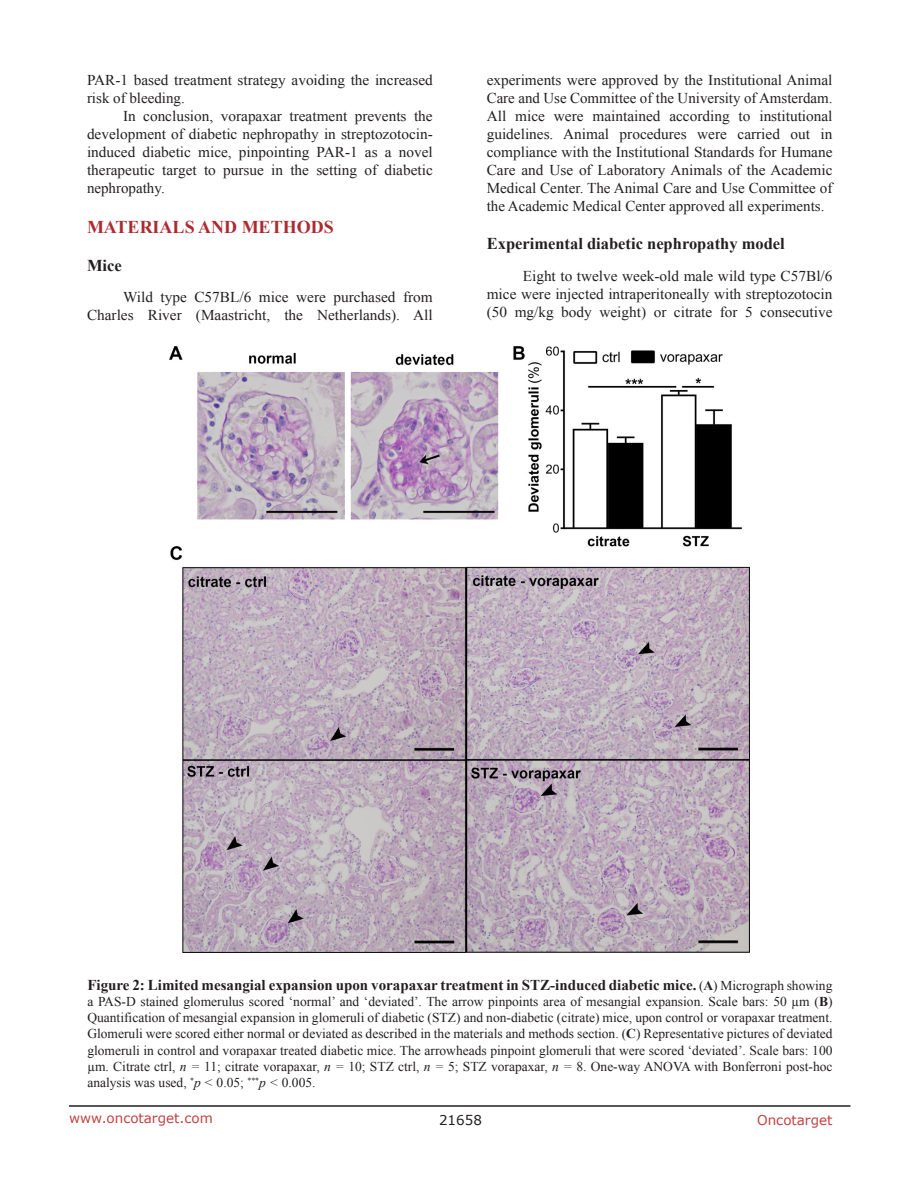
<style>
.page{position:relative;width:918px;height:1188px;background:#fff}
.page>*{position:absolute;margin:0;border:0;box-sizing:border-box;transform-origin:0 0}
.Heading{font:700 18px "Times New Roman";color:#ac2b31}
.sub_heading_1{font:700 16.5px "Times New Roman";color:#231f20}
.SubHeading{font:700 16.5px "Times New Roman";color:#231f20}
.BodyText{font:15px/18px "Times New Roman";color:#231f20;text-align:justify}
.Figuretrx{font:700 15px "Times New Roman";color:#231f20}
.Figuretrx-2{font:13.5px/16.2px "Times New Roman";color:#231f20;text-align:justify}
.t1{font:13.5px "Verdana";color:#c24141}
.t2{font:13.5px "Verdana";color:#231f20}
.s1{font-weight:400;font-size:13.5px}
.s2{font-size:13.5px}
.s3{font-weight:700}
.s4{font-style:italic}
</style>
<div class="page">
<hr style="left:69px;top:1105px;width:781px;height:2px;background:#231f20">
<img style="left:170px;top:347px;width:580px;height:606px">
<p class="BodyText" style="left:87px;top:71px;width:347px">PAR-1 based treatment strategy avoiding the increased risk of bleeding.</p>
<p class="BodyText" style="left:87px;top:107px;width:347px;text-indent:36px">In conclusion, vorapaxar treatment prevents the development of diabetic nephropathy in streptozotocin&shy;induced diabetic mice, pinpointing PAR-1 as a novel therapeutic target to pursue in the setting of diabetic nephropathy.</p>
<p class="Heading" style="left:87px;top:215px;width:248px">MATERIALS AND METHODS</p>
<p class="SubHeading" style="left:87px;top:254px;width:36px">Mice</p>
<p class="BodyText" style="left:87px;top:288px;width:347px;text-align:right">Wild type C57BL/6 mice were purchased from<br>Charles River (Maastricht, the Netherlands). All</p>
<p class="BodyText" style="left:487px;top:71px;width:347px">experiments were approved by the Institutional Animal Care and Use Committee of the University of Amsterdam.<br>All mice were maintained according to institutional guidelines. Animal procedures were carried out in compliance with the Institutional Standards for Humane Care and Use of Laboratory Animals of the Academic Medical Center. The Animal Care and Use Committee of the Academic Medical Center approved all experiments.</p>
<p class="sub_heading_1" style="left:487px;top:232px;width:300px">Experimental diabetic nephropathy model</p>
<p class="BodyText" style="left:487px;top:266px;width:347px;text-indent:36px">Eight to twelve week-old male wild type C57Bl/6 mice were injected intraperitoneally with streptozotocin (50 mg/kg body weight) or citrate for 5 consecutive</p>
<p class="Figuretrx" style="left:87px;top:974px;width:747px">Figure 2: Limited mesangial expansion upon vorapaxar treatment in STZ-induced diabetic mice. <span class="s1">(</span><span class="s2">A</span><span class="s1">) Micrograph showing</span></p>
<p class="Figuretrx-2" style="left:87px;top:993px;width:747px">a PAS-D stained glomerulus scored ‘normal’ and ‘deviated’. The arrow pinpoints area of mesangial expansion. Scale bars: 50 µm (<span class="s3">B</span>)<br>Quantification of mesangial expansion in glomeruli of diabetic (STZ) and non-diabetic (citrate) mice, upon control or vorapaxar treatment.<br>Glomeruli were scored either normal or deviated as described in the materials and methods section. (<span class="s3">C</span>) Representative pictures of deviated glomeruli in control and vorapaxar treated diabetic mice. The arrowheads pinpoint glomeruli that were scored ‘deviated’. Scale bars: 100 µm. Citrate ctrl, <span class="s4">n =</span> 11; citrate vorapaxar, <span class="s4">n =</span> 10; STZ ctrl, <span class="s4">n =</span> 5; STZ vorapaxar, <span class="s4">n =</span> 8. One-way ANOVA with Bonferroni post-hoc analysis was used, <sup>*</sup><span class="s4">p &lt;</span> 0.05; <sup>***</sup><span class="s4">p &lt;</span> 0.005.</p>
<p class="t1" style="left:69px;top:1109px;width:145px">www.oncotarget.com</p>
<p class="t2" style="left:439px;top:1111px;width:44px">21658</p>
<p class="t1" style="left:757px;top:1111px;width:77px">Oncotarget</p>
</div>
